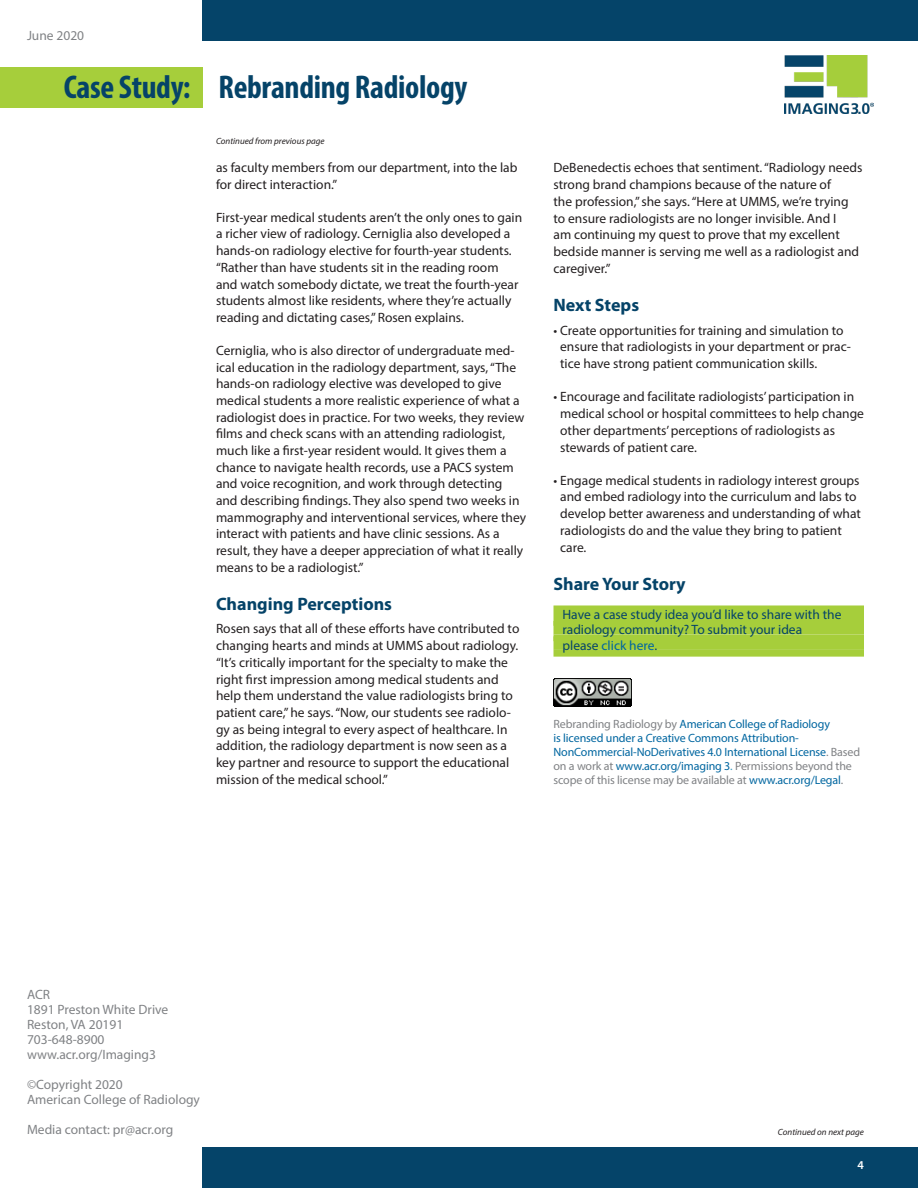
<style>
.page{position:relative;width:918px;height:1188px;background:#fff}
.page>*{position:absolute;margin:0;border:0;box-sizing:border-box;transform-origin:0 0}
.t1{font:700 condensed 33px "Myriad Pro";letter-spacing:-.01em;color:#054368}
.Heading{font:700 18px "Myriad Pro";color:#054368}
.Body{font:13.5px/16.6px "Myriad Pro";color:#231f20}
.t2{font:13.5px/15px "Myriad Pro";color:#808285}
.Join_Us_Bar{font:13.5px "Myriad Pro";color:#054469}
.Join_Us_Bar-2{font:13.5px "Myriad Pro";color:#0066a0}
.Body-2{font:12px/14px "Myriad Pro";letter-spacing:-.01em;color:#0066a0}
.t3{font:600 12px "Myriad Pro";color:#fff}
.t4{font:italic 9px "Myriad Pro";color:#231f20}
.s1{color:#054469}
.s2{color:#808285}
.s3{color:#3ea0c6}
</style>
<div class="page">
<div style="left:202px;top:0;width:716px;height:40px;background:#054469"></div>
<div style="left:0;top:68px;width:202px;height:40px;background:#a6ce3b"></div>
<div style="left:202px;top:1148px;width:716px;height:40px;background:#054469"></div>
<img style="left:785px;top:55px;width:88px;height:58px">
<div style="left:554px;top:605px;width:310px;height:14px;background:#a6ce3b"></div>
<div style="left:554px;top:619px;width:310px;height:7px;background:#a6ce3b"></div>
<div style="left:554px;top:621px;width:310px;height:13px;background:#a6ce3b"></div>
<div style="left:554px;top:634px;width:310px;height:7px;background:#a6ce3b"></div>
<div style="left:554px;top:636px;width:310px;height:14px;background:#a6ce3b"></div>
<div style="left:554px;top:650px;width:310px;height:7px;background:#a6ce3b"></div>
<img style="left:554px;top:679px;width:77px;height:28px">
<p class="t2" style="left:27px;top:28px;width:59px">June 2020</p>
<h1 class="t1" style="left:64px;top:67px;width:405px">Case Study: Rebranding Radiology</h1>
<p class="t4" style="left:216px;top:136px;width:110px">Continued from previous page</p>
<p class="Body" style="left:216px;top:159px;width:303px">as faculty members from our department, into the lab for direct interaction.”</p>
<p class="Body" style="left:216px;top:209px;width:308px">First-year medical students aren’t the only ones to gain a richer view of radiology. Cerniglia also developed a hands-on radiology elective for fourth-year students. “Rather than have students sit in the reading room and watch somebody dictate, we treat the fourth-year students almost like residents, where they’re actually reading and dictating cases,” Rosen explains.</p>
<p class="Body" style="left:216px;top:342px;width:312px">Cerniglia, who is also director of undergraduate med&shy;ical education in the radiology department, says, “The hands-on radiology elective was developed to give medical students a more realistic experience of what a radiologist does in practice. For two weeks, they review films and check scans with an attending radiologist, much like a first-year resident would. It gives them a chance to navigate health records, use a PACS system and voice recognition, and work through detecting and describing findings. They also spend two weeks in mammography and interventional services, where they interact with patients and have clinic sessions. As a result, they have a deeper appreciation of what it really means to be a radiologist.”</p>
<p class="Heading" style="left:216px;top:592px;width:178px">Changing Perceptions</p>
<p class="Body" style="left:216px;top:620px;width:305px">Rosen says that all of these efforts have contributed to changing hearts and minds at UMMS about radiology. “It’s critically important for the specialty to make the right first impression among medical students and help them understand the value radiologists bring to patient care,” he says. “Now, our students see radiolo&shy;gy as being integral to every aspect of healthcare. In addition, the radiology department is now seen as a key partner and resource to support the educational mission of the medical school.”</p>
<p class="Body" style="left:554px;top:159px;width:310px">DeBenedectis echoes that sentiment. “Radiology needs strong brand champions because of the nature of<br>the profession,” she says. “Here at UMMS, we’re trying to ensure radiologists are no longer invisible. And I<br>am continuing my quest to prove that my excellent bedside manner is serving me well as a radiologist and caregiver.”</p>
<p class="Heading" style="left:554px;top:293px;width:87px">Next Steps</p>
<p class="Body" style="left:560px;top:322px;width:292px;text-indent:-7px">• Create opportunities for training and simulation to ensure that radiologists in your department or prac&shy;tice have strong patient communication skills.</p>
<p class="Body" style="left:560px;top:388px;width:305px;text-indent:-7px">• Encourage and facilitate radiologists’ participation in medical school or hospital committees to help change other departments’ perceptions of radiologists as stewards of patient care.</p>
<p class="Body" style="left:560px;top:471px;width:302px;text-indent:-7px">• Engage medical students in radiology interest groups and embed radiology into the curriculum and labs to develop better awareness and understanding of what radiologists do and the value they bring to patient care.</p>
<p class="Heading" style="left:554px;top:572px;width:134px">Share Your Story</p>
<p class="Join_Us_Bar" style="left:562px;top:606px;width:280px">Have a case study idea you’d like to share with the</p>
<p class="Join_Us_Bar" style="left:562px;top:622px;width:241px">radiology community? To submit your idea</p>
<p class="Join_Us_Bar-2" style="left:562px;top:637px;width:96px"><span class="s1">please</span> click here<span class="s1">.</span></p>
<p class="Body-2" style="left:554px;top:717px;width:308px"><span class="s2">Rebranding Radiology by</span> American College of Radiology<br>is licensed under a Creative Commons Attribution-NonCommercial-NoDerivatives 4.0 International License<span class="s2">. Based on a work at</span> www.acr.org/imaging 3<span class="s3">.</span> <span class="s2">Permissions beyond the scope of this license may be available at</span> www.acr.org/Legal<span class="s2">.</span></p>
<p class="t2" style="left:27px;top:987px;width:143px">ACR<br>1891 Preston White Drive<br>Reston, VA 20191<br>703-648-8900 www.acr.org/Imaging3</p>
<p class="t2" style="left:27px;top:1077px;width:175px">©Copyright 2020<br>American College of Radiology</p>
<p class="t2" style="left:27px;top:1122px;width:148px">Media contact: pr@acr.org</p>
<p class="t4" style="left:778px;top:1126px;width:88px">Continued on next page</p>
<p class="t3" style="left:858px;top:1157px;width:8px">4</p>
</div>
